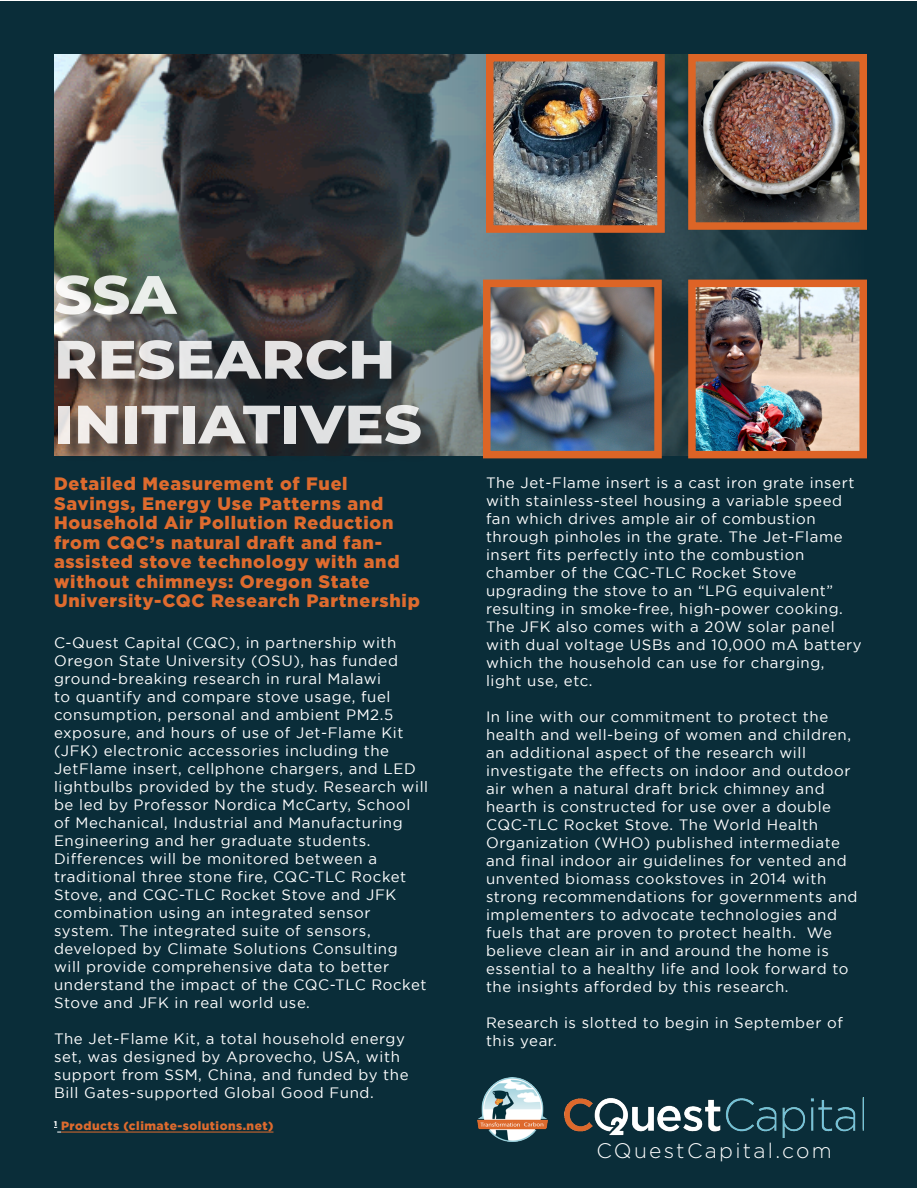
<style>
.page{position:relative;width:918px;height:1188px;background:#fff}
.page>*{position:absolute;margin:0;border:0;box-sizing:border-box;transform-origin:0 0}
.t1{font:800 54px/64.8px "Montserrat";color:#fff;scale:1.09 1}
.t2{font:300 21px "Gotham";letter-spacing:.11em;color:#fff}
.Details{font:900 18px/19.5px "Gotham";letter-spacing:.04em;color:#de6b2e}
.Details-2{font:15px/18px "Gotham";letter-spacing:.04em;color:#fff}
.Details-3{font:900 12px "Gotham";letter-spacing:.04em;color:#de6b2e}
</style>
<div class="page">
<div style="left:1px;top:1px;width:916px;height:1186px;background:#0a2d39"></div>
<img style="left:477px;top:1078px;width:70px;height:63px">
<img style="left:564px;top:1097px;width:300px;height:40px">
<img style="left:54px;top:54px;width:810px;height:401px">
<img style="left:697px;top:63px;width:161px;height:158px">
<div style="left:688px;top:54px;width:179px;height:176px;border:8px solid #dc6526"></div>
<img style="left:495px;top:63px;width:161px;height:161px">
<div style="left:486px;top:54px;width:179px;height:179px;border:8px solid #de6326"></div>
<img style="left:697px;top:289px;width:161px;height:160px">
<div style="left:688px;top:280px;width:179px;height:178px;border:8px solid #de6326"></div>
<img style="left:492px;top:289px;width:161px;height:160px">
<div style="left:483px;top:280px;width:179px;height:178px;border:8px solid #dc6526"></div>
<div style="left:59px;top:278px;width:380px;height:185px;background:#231f20;opacity:.75"></div>
<svg style="left:54px;top:1127px;width:7px;height:6px"></svg>
<hr style="left:61px;top:1132px;width:212px;height:1px;background:#de6b2e">
<h1 class="t1" style="left:54px;top:259px;width:339px">SSA<br>RESEARCH<br>INITIATIVES</h1>
<p class="Details" style="left:54px;top:474px;width:367px">Detailed Measurement of Fuel Savings, Energy Use Patterns and Household Air Pollution Reduction from CQC’s natural draft and fan&shy;assisted stove technology with and without chimneys: Oregon State University-CQC Research Partnership</p>
<p class="Details-2" style="left:54px;top:634px;width:376px">C-Quest Capital (CQC), in partnership with Oregon State University (OSU), has funded ground-breaking research in rural Malawi<br>to quantify and compare stove usage, fuel consumption, personal and ambient PM2.5 exposure, and hours of use of Jet-Flame Kit (JFK) electronic accessories including the JetFlame insert, cellphone chargers, and LED lightbulbs provided by the study. Research will be led by Professor Nordica McCarty, School of Mechanical, Industrial and Manufacturing Engineering and her graduate students.<br>Differences will be monitored between a traditional three stone fire, CQC-TLC Rocket Stove, and CQC-TLC Rocket Stove and JFK combination using an integrated sensor system. The integrated suite of sensors, developed by Climate Solutions Consulting<br>will provide comprehensive data to better understand the impact of the CQC-TLC Rocket Stove and JFK in real world use.</p>
<p class="Details-2" style="left:54px;top:1030px;width:356px">The Jet-Flame Kit, a total household energy set, was designed by Aprovecho, USA, with support from SSM, China, and funded by the Bill Gates-supported Global Good Fund.</p>
<p class="Details-3" style="left:54px;top:1119px;width:221px"><sup>1</sup> Products (climate-solutions.net)</p>
<p class="Details-2" style="left:486px;top:473px;width:377px">The Jet-Flame insert is a cast iron grate insert with stainless-steel housing a variable speed fan which drives ample air of combustion through pinholes in the grate. The Jet-Flame insert fits perfectly into the combustion chamber of the CQC-TLC Rocket Stove upgrading the stove to an “LPG equivalent” resulting in smoke-free, high-power cooking.<br>The JFK also comes with a 20W solar panel with dual voltage USBs and 10,000 mA battery which the household can use for charging, light use, etc.</p>
<p class="Details-2" style="left:486px;top:707px;width:373px">In line with our commitment to protect the health and well-being of women and children, an additional aspect of the research will investigate the effects on indoor and outdoor air when a natural draft brick chimney and hearth is constructed for use over a double CQC-TLC Rocket Stove. The World Health Organization (WHO) published intermediate and final indoor air guidelines for vented and unvented biomass cookstoves in 2014 with strong recommendations for governments and implementers to advocate technologies and fuels that are proven to protect health. We believe clean air in and around the home is essential to a healthy life and look forward to the insights afforded by this research.</p>
<p class="Details-2" style="left:486px;top:1013px;width:358px">Research is slotted to begin in September of this year.</p>
<p class="t2" style="left:596px;top:1139px;width:237px">CQuestCapital.com</p>
</div>
